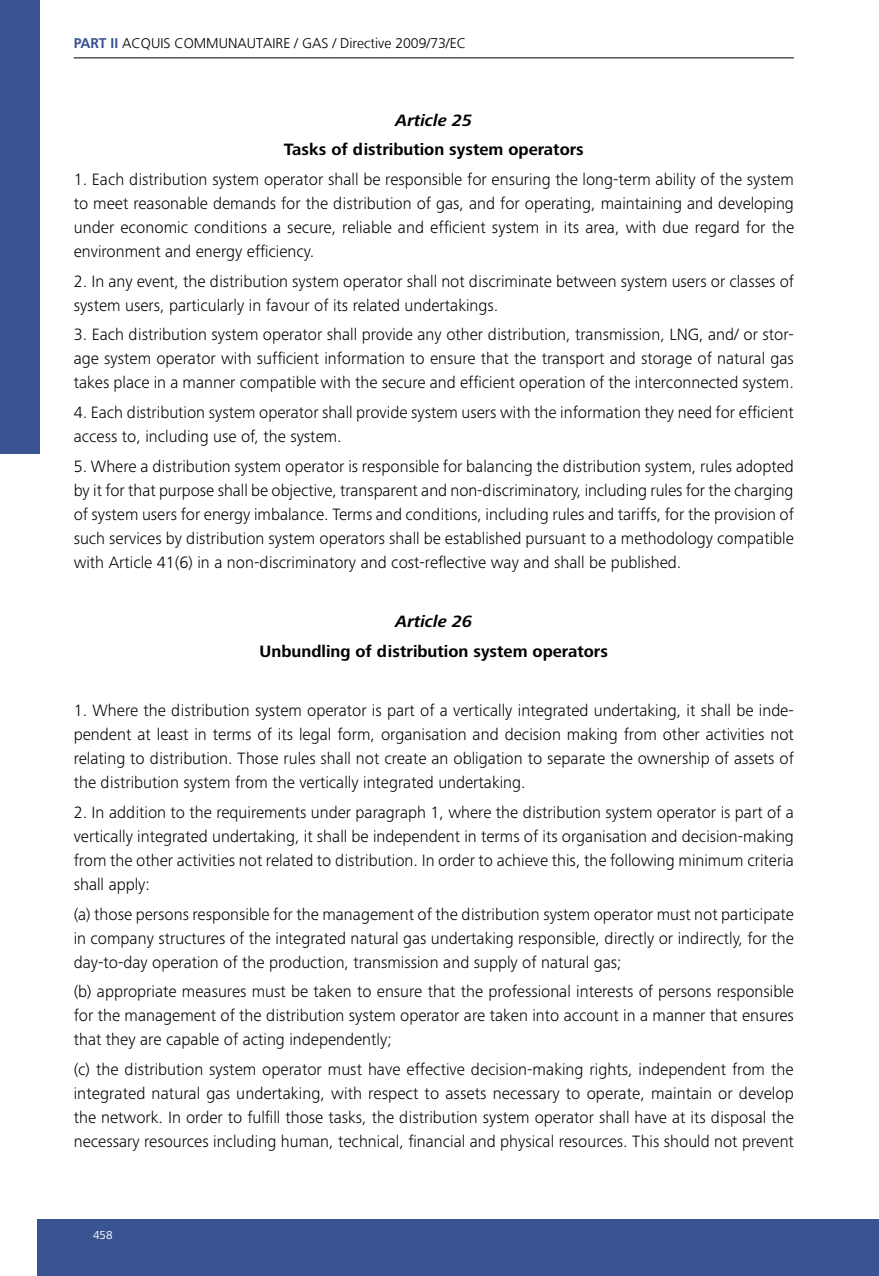
<style>
.page{position:relative;width:879px;height:1276px;background:#fff}
.page>*{position:absolute;margin:0;border:0;box-sizing:border-box;transform-origin:0 0}
.t1{font:300 17px/24px "Frutiger Next Pro";color:#000;text-align:justify}
.t2{font:700 17px "Frutiger Next Pro";color:#000}
.t3{font:italic 700 17px "Frutiger Next Pro";color:#000}
.t4{font:300 14px "Frutiger LT";color:#000}
.t5{font:12px "Frutiger Next Pro";color:#fff}
.s1{font-weight:700;color:#3a5492}
</style>
<div class="page">
<hr style="left:74px;top:58px;width:720px;height:1px;background:#000">
<div style="left:38px;top:1219px;width:841px;height:57px;background:#3a5492"></div>
<div style="left:0;top:0;width:40px;height:454px;background:#3a5492"></div>
<p class="t4" style="left:74px;top:35px;width:394px"><span class="s1">PART II</span> ACQUIS COMMUNAUTAIRE / GAS / Directive 2009/73/EC</p>
<p class="t3" style="left:396px;top:110px;width:78px">Article 25</p>
<p class="t2" style="left:284px;top:140px;width:302px">Tasks of distribution system operators</p>
<p class="t1" style="left:74px;top:167px;width:722px">1. Each distribution system operator shall be responsible for ensuring the long-term ability of the system to meet reasonable demands for the distribution of gas, and for operating, maintaining and developing under economic conditions a secure, reliable and efficient system in its area, with due regard for the environment and energy efficiency.</p>
<p class="t1" style="left:74px;top:269px;width:722px">2. In any event, the distribution system operator shall not discriminate between system users or classes of system users, particularly in favour of its related undertakings.</p>
<p class="t1" style="left:74px;top:323px;width:722px">3. Each distribution system operator shall provide any other distribution, transmission, LNG, and/ or stor&shy;age system operator with sufficient information to ensure that the transport and storage of natural gas takes place in a manner compatible with the secure and efficient operation of the interconnected system.</p>
<p class="t1" style="left:74px;top:400px;width:721px">4. Each distribution system operator shall provide system users with the information they need for efficient access to, including use of, the system.</p>
<p class="t1" style="left:74px;top:454px;width:722px">5. Where a distribution system operator is responsible for balancing the distribution system, rules adopted by it for that purpose shall be objective, transparent and non-discriminatory, including rules for the charging of system users for energy imbalance. Terms and conditions, including rules and tariffs, for the provision of such services by distribution system operators shall be established pursuant to a methodology compatible with Article 41(6) in a non-discriminatory and cost-reflective way and shall be published.</p>
<p class="t3" style="left:396px;top:612px;width:78px">Article 26</p>
<p class="t2" style="left:260px;top:641px;width:350px">Unbundling of distribution system operators</p>
<p class="t1" style="left:74px;top:698px;width:722px">1. Where the distribution system operator is part of a vertically integrated undertaking, it shall be inde&shy;pendent at least in terms of its legal form, organisation and decision making from other activities not relating to distribution. Those rules shall not create an obligation to separate the ownership of assets of the distribution system from the vertically integrated undertaking.</p>
<p class="t1" style="left:74px;top:800px;width:722px">2. In addition to the requirements under paragraph 1, where the distribution system operator is part of a vertically integrated undertaking, it shall be independent in terms of its organisation and decision-making from the other activities not related to distribution. In order to achieve this, the following minimum criteria shall apply:</p>
<p class="t1" style="left:74px;top:902px;width:722px">(a) those persons responsible for the management of the distribution system operator must not participate in company structures of the integrated natural gas undertaking responsible, directly or indirectly, for the day-to-day operation of the production, transmission and supply of natural gas;</p>
<p class="t1" style="left:74px;top:979px;width:722px">(b) appropriate measures must be taken to ensure that the professional interests of persons responsible for the management of the distribution system operator are taken into account in a manner that ensures that they are capable of acting independently;</p>
<p class="t1" style="left:74px;top:1057px;width:722px">(c) the distribution system operator must have effective decision-making rights, independent from the integrated natural gas undertaking, with respect to assets necessary to operate, maintain or develop the network. In order to fulfill those tasks, the distribution system operator shall have at its disposal the necessary resources including human, technical, financial and physical resources. This should not prevent</p>
<p class="t5" style="left:93px;top:1227px;width:21px">458</p>
</div>
